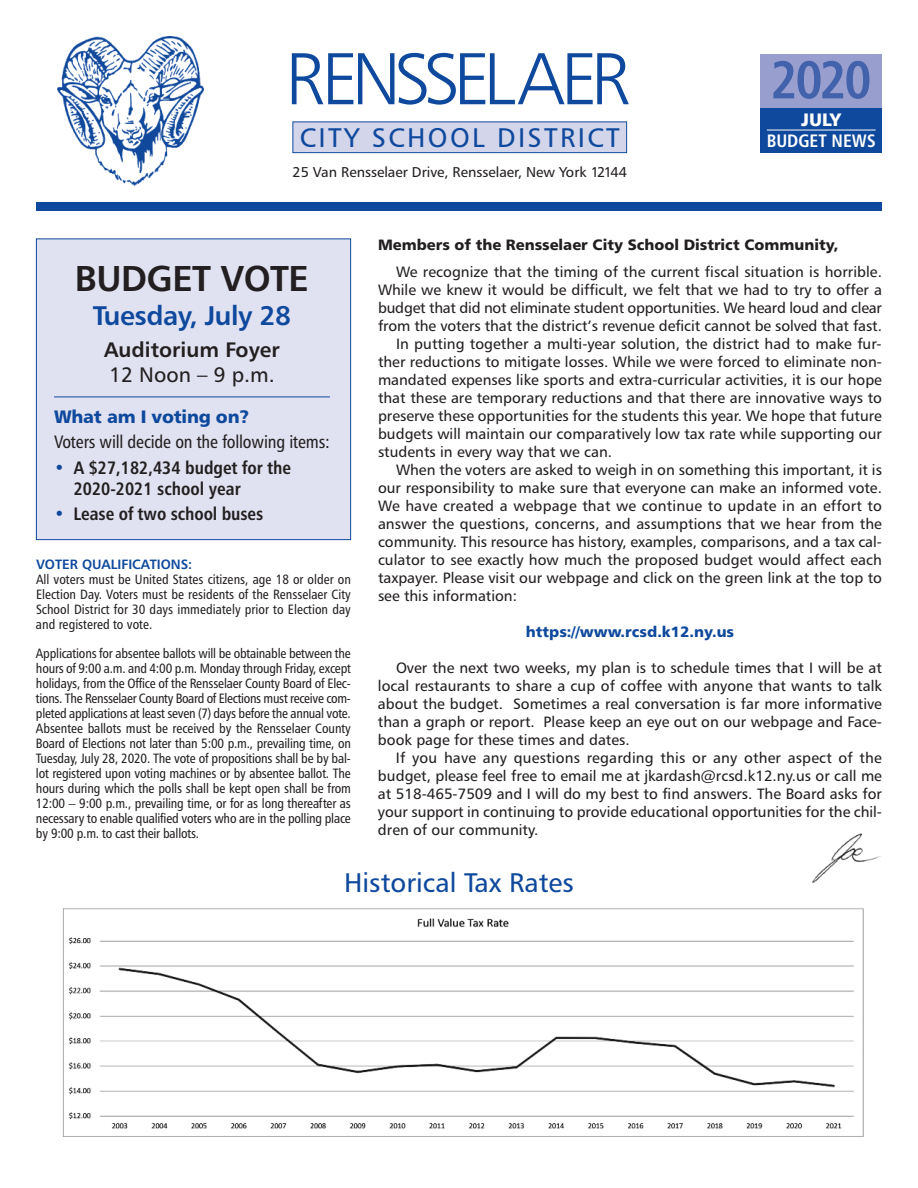
<style>
.page{position:relative;width:918px;height:1188px;background:#fff}
.page>*{position:absolute;margin:0;border:0;box-sizing:border-box;transform-origin:0 0}
.t1{font:73.5px "Humanist 777 BT Light B";letter-spacing:-.1em;color:#0f499d}
.t2{font:53.25px "Humanist 777 BT Bold Condensed B";color:#4262ac}
.t3{font:36px "Humanist 777 BT Bold B";letter-spacing:-.02em;color:#231f20}
.t4{font:27px "Humanist 777 BT Roman B";letter-spacing:.085em;color:#0f499d}
.t5{font:27px "Humanist 777 BT Roman B";color:#0f499d}
.t6{font:27px "Humanist 777 BT Bold B";letter-spacing:-.02em;color:#0f499d}
.t7{font:21px "Humanist 777 BT Bold B";color:#231f20}
.t8{font:21px "Humanist 777 BT Roman B";color:#231f20}
.t9{font:18px/21px "Humanist 777 BT Bold Condensed B";color:#231f20}
.t10{font:18px "Humanist 777 BT Roman Condensed B";letter-spacing:-.01em;color:#231f20}
.t11{font:18px "Humanist 777 BT Black B";letter-spacing:-.01em;color:#0f499d}
.t12{font:18px "Humanist 777 BT Bold Condensed B";color:#fff}
.t13{font:18px "Humanist 777 BT Black B";color:#fff}
.t14{font:15px/18px "Humanist 777 BT Roman B";color:#231f20;text-align:justify}
.t15{font:15px "Humanist 777 BT Black B";color:#231f20}
.t16{font:15px "Humanist 777 BT Black B";color:#0f499d}
.t17{font:14.25px "Humanist 777 BT Roman B";color:#231f20}
.t18{font:13.5px/15px "Humanist 777 BT Roman Condensed B";letter-spacing:-.005em;color:#231f20;text-align:justify}
.t19{font:13.5px "Humanist 777 BT Bold B";color:#0f499d}
.s1{color:#0f499d}
</style>
<div class="page">
<img style="left:812px;top:833px;width:69px;height:49px">
<div style="left:760px;top:54px;width:122px;height:54px;background:#989fce"></div>
<div style="left:760px;top:108px;width:122px;height:45px;background:#0f499d"></div>
<hr style="left:767px;top:130px;width:109px;height:1px;background:#fff">
<div style="left:37px;top:239px;width:313px;height:300px;background:#e1e2f1"></div>
<div style="left:36px;top:238px;width:315px;height:302px;border:1px solid #0f499d"></div>
<div style="left:36px;top:202px;width:846px;height:10px;background:#0f499d"></div>
<img style="left:62px;top:908px;width:802px;height:229px">
<img style="left:58px;top:36px;width:145px;height:150px">
<div style="left:293px;top:122px;width:333px;height:30px;background:#d3d6eb"></div>
<div style="left:292px;top:122px;width:335px;height:31px;border:1px solid #0f499d"></div>
<hr style="left:54px;top:397px;width:276px;height:1px;background:#0f499d">
<h1 class="t1" style="left:285px;top:50px;width:347px">RENSSELAER</h1>
<h3 class="t4" style="left:300px;top:127px;width:322px">CITY SCHOOL DISTRICT</h3>
<p class="t17" style="left:292px;top:167px;width:336px">25 Van Rensselaer Drive, Rensselaer, New York 12144</p>
<h2 class="t2" style="left:771px;top:59px;width:102px">2020</h2>
<p class="t13" style="left:801px;top:112px;width:42px">JULY</p>
<p class="t12" style="left:767px;top:133px;width:110px">BUDGET NEWS</p>
<p class="t15" style="left:378px;top:238px;width:462px">Members of the Rensselaer City School District Community,</p>
<p class="t14" style="left:396px;top:264px;width:487px">We recognize that the timing of the current fiscal situation is horrible.</p>
<p class="t14" style="left:378px;top:282px;width:505px">While we knew it would be difficult, we felt that we had to try to offer a</p>
<p class="t14" style="left:378px;top:300px;width:505px">budget that did not eliminate student opportunities. We heard loud and clear</p>
<p class="t14" style="left:378px;top:318px;width:505px">from the voters that the district’s revenue deficit cannot be solved that fast.</p>
<p class="t14" style="left:396px;top:336px;width:487px">In putting together a multi-year solution, the district had to make fur-</p>
<p class="t14" style="left:378px;top:354px;width:506px">ther reductions to mitigate losses. While we were forced to eliminate non-</p>
<p class="t14" style="left:378px;top:372px;width:506px">mandated expenses like sports and extra-curricular activities, it is our hope</p>
<p class="t14" style="left:378px;top:390px;width:505px">that these are temporary reductions and that there are innovative ways to</p>
<p class="t14" style="left:378px;top:408px;width:506px">preserve these opportunities for the students this year. We hope that future</p>
<p class="t14" style="left:378px;top:426px;width:505px">budgets will maintain our comparatively low tax rate while supporting our</p>
<p class="t14" style="left:378px;top:444px;width:236px">students in every way that we can.</p>
<p class="t14" style="left:396px;top:462px;width:487px">When the voters are asked to weigh in on something this important, it is</p>
<p class="t14" style="left:378px;top:480px;width:506px">our responsibility to make sure that everyone can make an informed vote.</p>
<p class="t14" style="left:378px;top:498px;width:505px">We have created a webpage that we continue to update in an effort to</p>
<p class="t14" style="left:378px;top:516px;width:506px">answer the questions, concerns, and assumptions that we hear from the</p>
<p class="t14" style="left:378px;top:534px;width:506px">community. This resource has history, examples, comparisons, and a tax cal-</p>
<p class="t14" style="left:378px;top:552px;width:506px">culator to see exactly how much the proposed budget would affect each</p>
<p class="t14" style="left:378px;top:570px;width:505px">taxpayer. Please visit our webpage and click on the green link at the top to</p>
<p class="t14" style="left:378px;top:588px;width:141px">see this information:</p>
<p class="t16" style="left:526px;top:626px;width:210px">https://www.rcsd.k12.ny.us</p>
<p class="t14" style="left:378px;top:660px;width:506px;text-indent:18px">Over the next two weeks, my plan is to schedule times that I will be at local restaurants to share a cup of coffee with anyone that wants to talk about the budget. Sometimes a real conversation is far more informative than a graph or report. Please keep an eye out on our webpage and Face&shy;book page for these times and dates.</p>
<p class="t14" style="left:378px;top:750px;width:506px;text-indent:18px">If you have any questions regarding this or any other aspect of the budget, please feel free to email me at jkardash@rcsd.k12.ny.us or call me at 518-465-7509 and I will do my best to find answers. The Board asks for your support in continuing to provide educational opportunities for the chil&shy;dren of our community.</p>
<h3 class="t3" style="left:75px;top:264px;width:236px">BUDGET VOTE</h3>
<h3 class="t6" style="left:93px;top:305px;width:200px">Tuesday, July 28</h3>
<h3 class="t7" style="left:104px;top:341px;width:177px">Auditorium Foyer</h3>
<h3 class="t8" style="left:109px;top:367px;width:167px">12 Noon – 9 p.m.</h3>
<p class="t11" style="left:54px;top:409px;width:197px">What am I voting on?</p>
<p class="t10" style="left:54px;top:435px;width:278px">Voters will decide on the following items:</p>
<p class="t9" style="left:74px;top:459px;width:219px;text-indent:-20px"><span class="s1">•</span> A $27,182,434 budget for the<br>2020-2021 school year</p>
<p class="t9" style="left:54px;top:505px;width:211px"><span class="s1">•</span> Lease of two school buses</p>
<p class="t19" style="left:36px;top:559px;width:158px">VOTER QUALIFICATIONS:</p>
<p class="t18" style="left:36px;top:573px;width:317px">All voters must be United States citizens, age 18 or older on Election Day. Voters must be residents of the Rensselaer City School District for 30 days immediately prior to Election day and registered to vote.</p>
<p class="t18" style="left:36px;top:646px;width:317px">Applications for absentee ballots will be obtainable between the hours of 9:00 a.m. and 4:00 p.m. Monday through Friday, except holidays, from the Office of the Rensselaer County Board of Elec&shy;tions. The Rensselaer County Board of Elections must receive com&shy;pleted applications at least seven (7) days before the annual vote.<br>Absentee ballots must be received by the Rensselaer County Board of Elections not later than 5:00 p.m., prevailing time, on Tuesday, July 28, 2020. The vote of propositions shall be by bal&shy;lot registered upon voting machines or by absentee ballot. The hours during which the polls shall be kept open shall be from 12:00 – 9:00 p.m., prevailing time, or for as long thereafter as necessary to enable qualified voters who are in the polling place by 9:00 p.m. to cast their ballots.</p>
<h3 class="t5" style="left:344px;top:871px;width:231px">Historical Tax Rates</h3>
</div>
